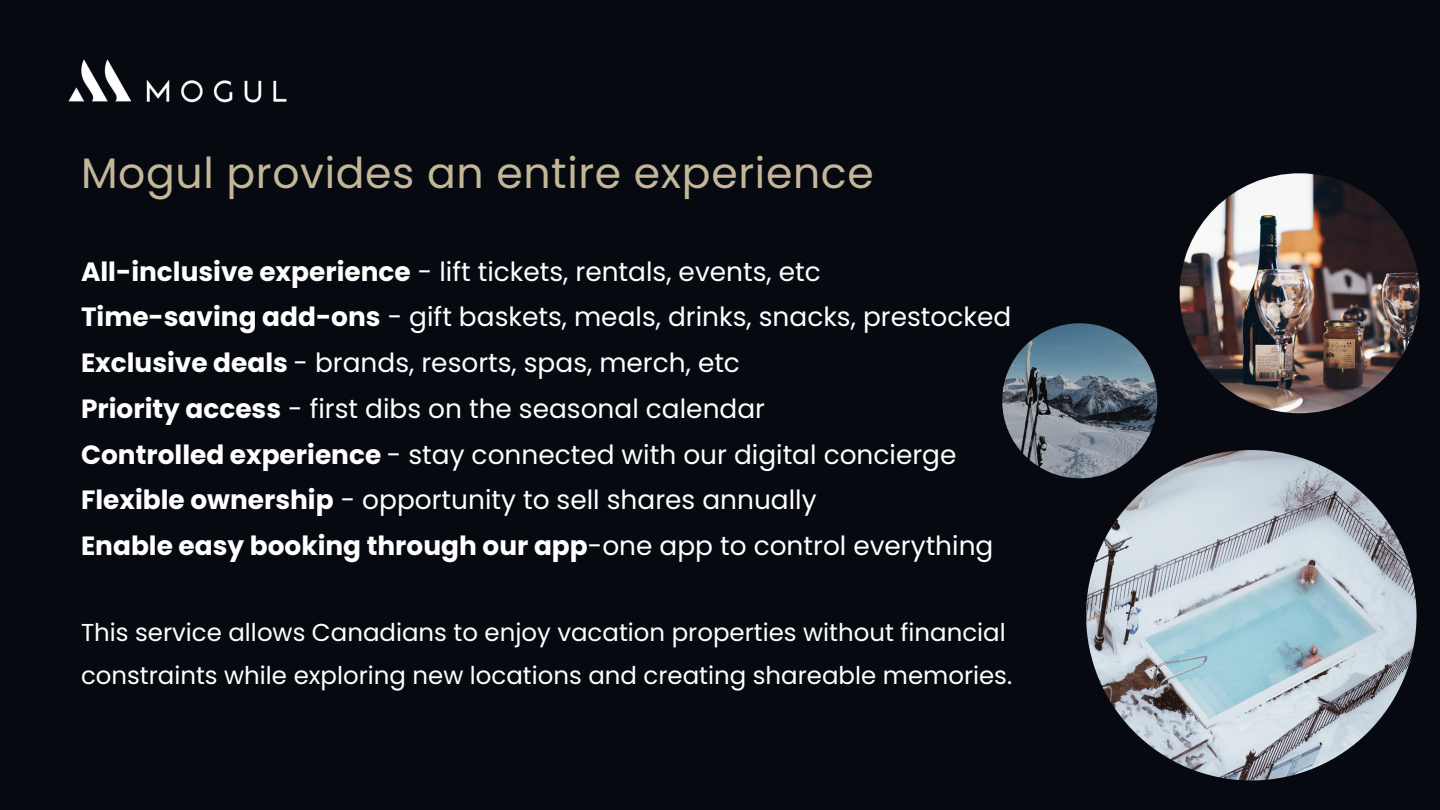
<style>
.page{position:relative;width:1440px;height:810px;background:#06090f}
.page>*{position:absolute;margin:0;border:0;box-sizing:border-box;transform-origin:0 0}
.t1{font:42.5px "Poppins";letter-spacing:.015em;color:#c4b698}
.t2{font:26.4px/45.8px "Poppins";color:#fff}
.t3{font:24.4px/42.8px "Poppins";color:#fff}
.s1{font-weight:700}
</style>
<div class="page">
<img style="left:1086px;top:450px;width:331px;height:330px;border-radius:50%">
<img style="left:1180px;top:173px;width:240px;height:240px;border-radius:50%">
<img style="left:1002px;top:323px;width:155px;height:155px;border-radius:50%">
<img style="left:68px;top:59px;width:219px;height:44px">
<h1 class="t1" style="left:81px;top:143px;width:794px">Mogul provides an entire experience</h1>
<p class="t2" style="left:81px;top:249px;width:932px"><span class="s1">All-inclusive experience</span> - lift tickets, rentals, events, etc<br><span class="s1">Time-saving add-ons</span> - gift baskets, meals, drinks, snacks, prestocked <span class="s1">Exclusive deals</span> - brands, resorts, spas, merch, etc<br><span class="s1">Priority access</span> - first dibs on the seasonal calendar<br><span class="s1">Controlled experience</span> - stay connected with our digital concierge <span class="s1">Flexible ownership</span> - opportunity to sell shares annually<br><span class="s1">Enable easy booking through our app</span>-one app to control everything</p>
<p class="t3" style="left:81px;top:611px;width:933px">This service allows Canadians to enjoy vacation properties without financial constraints while exploring new locations and creating shareable memories.</p>
</div>
